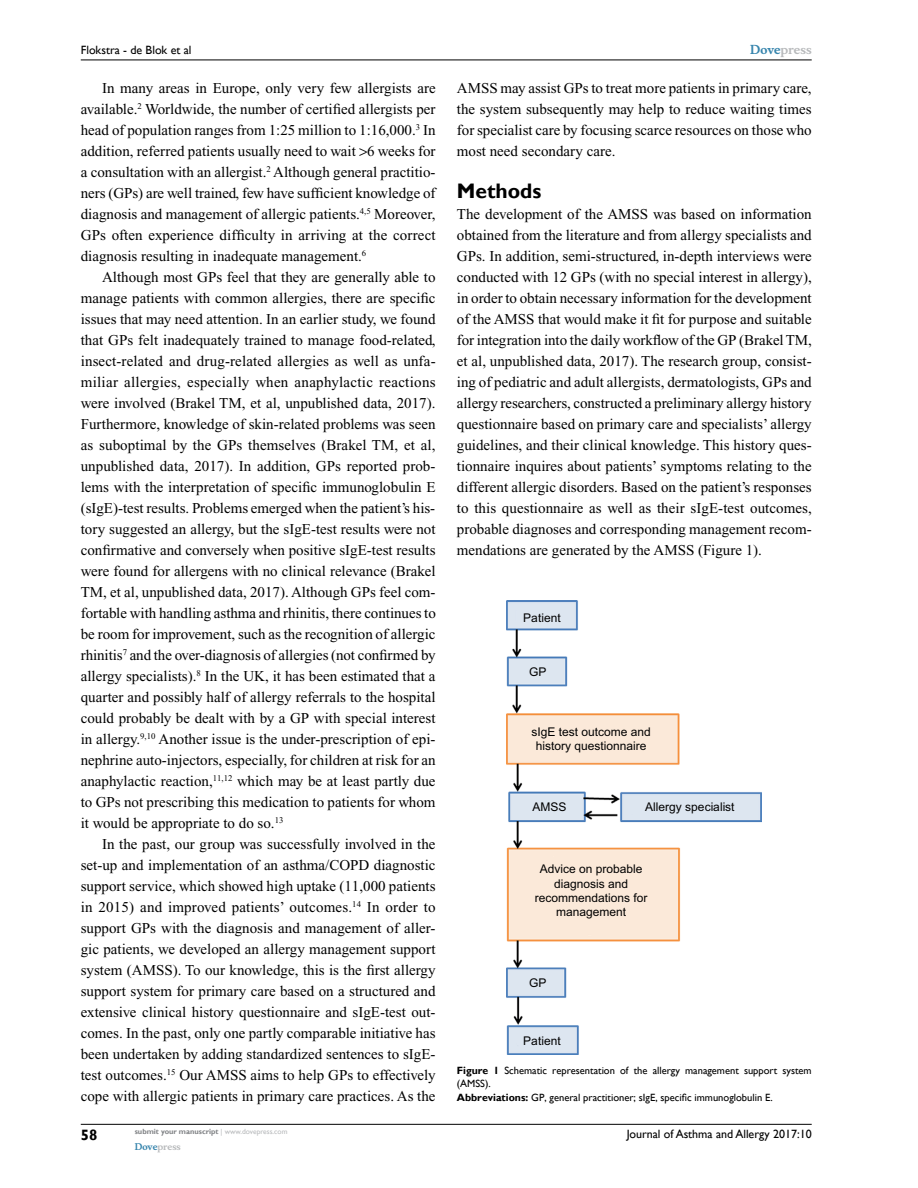
<style>
.page{position:relative;width:918px;height:1188px;background:#fff}
.page>*{position:absolute;margin:0;border:0;box-sizing:border-box;transform-origin:0 0}
.t1{font:700 21px "Gill Sans";color:#000}
.t2{font:15px/21px "Times New Roman";color:#000;text-align:justify}
.t3{font:700 15px "Gill Sans";color:#000}
.t4{font:12px/14.4px "Arial";color:#000;text-align:center}
.t5{font:12px "Gill Sans";color:#000}
.t6{font:700 12px "Musee";color:#b8babc}
.t7{font:10.5px/13.5px "Gill Sans";color:#000}
.t8{font:700 9px "Musee";color:#b8babc}
.t9{font:700 7.5px "Gill Sans";color:#808285}
.s1{color:#3785ad}
.s2{font-weight:700}
.s3{font-weight:400;color:#b8babc}
</style>
<div class="page">
<hr style="left:81px;top:1124px;width:731px;height:1px;background:#000">
<hr style="left:81px;top:60px;width:731px;height:1px;background:#000">
<img style="left:507px;top:601px;width:255px;height:453px">
<p class="t5" style="left:81px;top:43px;width:112px">Flokstra - de Blok et al</p>
<p class="t2" style="left:81px;top:77px;width:356px;text-indent:21px">In many areas in Europe, only very few allergists are available.<sup>2</sup> Worldwide, the number of certified allergists per head of population ranges from 1:25 million to 1:16,000.<sup>3</sup> In addition, referred patients usually need to wait 6 weeks for a consultation with an allergist.<sup>2</sup> Although general practitio&shy;ners (GPs) are well trained, few have sufficient knowledge of diagnosis and management of allergic patients.<sup>4,5</sup> Moreover, GPs often experience difficulty in arriving at the correct diagnosis resulting in inadequate management.<sup>6</sup></p>
<p class="t2" style="left:81px;top:266px;width:357px;text-indent:21px">Although most GPs feel that they are generally able to manage patients with common allergies, there are specific issues that may need attention. In an earlier study, we found that GPs felt inadequately trained to manage food-related, insect-related and drug-related allergies as well as unfa&shy;miliar allergies, especially when anaphylactic reactions were involved (Brakel TM, et al, unpublished data, 2017).<br>Furthermore, knowledge of skin-related problems was seen as suboptimal by the GPs themselves (Brakel TM, et al, unpublished data, 2017). In addition, GPs reported prob&shy;lems with the interpretation of specific immunoglobulin E (sIgE)-test results. Problems emerged when the patient’s his&shy;tory suggested an allergy, but the sIgE-test results were not confirmative and conversely when positive sIgE-test results were found for allergens with no clinical relevance (Brakel TM, et al, unpublished data, 2017). Although GPs feel com&shy;fortable with handling asthma and rhinitis, there continues to be room for improvement, such as the recognition of allergic rhinitis<sup>7</sup> and the over-diagnosis of allergies (not confirmed by allergy specialists).<sup>8</sup> In the UK, it has been estimated that a quarter and possibly half of allergy referrals to the hospital could probably be dealt with by a GP with special interest in allergy.<sup>9,10</sup> Another issue is the under-prescription of epi&shy;nephrine auto-injectors, especially, for children at risk for an anaphylactic reaction,<sup>11,12</sup> which may be at least partly due to GPs not prescribing this medication to patients for whom it would be appropriate to do so.<sup>13</sup></p>
<p class="t2" style="left:81px;top:833px;width:356px;text-indent:21px">In the past, our group was successfully involved in the set-up and implementation of an asthma/COPD diagnostic support service, which showed high uptake (11,000 patients in 2015) and improved patients’ outcomes.<sup>14</sup> In order to support GPs with the diagnosis and management of aller&shy;gic patients, we developed an allergy management support system (AMSS). To our knowledge, this is the first allergy support system for primary care based on a structured and extensive clinical history questionnaire and sIgE-test out&shy;comes. In the past, only one partly comparable initiative has been undertaken by adding standardized sentences to sIgE&shy;test outcomes.<sup>15</sup> Our AMSS aims to help GPs to effectively cope with allergic patients in primary care practices. As the</p>
<p class="t6" style="left:750px;top:43px;width:63px"><span class="s1">Dove</span>press</p>
<p class="t2" style="left:457px;top:77px;width:356px">AMSS may assist GPs to treat more patients in primary care, the system subsequently may help to reduce waiting times for specialist care by focusing scarce resources on those who most need secondary care.</p>
<h1 class="t1" style="left:457px;top:178px;width:86px">Methods</h1>
<p class="t2" style="left:457px;top:203px;width:356px">The development of the AMSS was based on information obtained from the literature and from allergy specialists and GPs. In addition, semi-structured, in-depth interviews were conducted with 12 GPs (with no special interest in allergy), in order to obtain necessary information for the development of the AMSS that would make it fit for purpose and suitable for integration into the daily workflow of the GP (Brakel TM, et al, unpublished data, 2017). The research group, consist&shy;ing of pediatric and adult allergists, dermatologists, GPs and allergy researchers, constructed a preliminary allergy history questionnaire based on primary care and specialists’ allergy guidelines, and their clinical knowledge. This history ques&shy;tionnaire inquires about patients’ symptoms relating to the different allergic disorders. Based on the patient’s responses to this questionnaire as well as their sIgE-test outcomes, probable diagnoses and corresponding management recom&shy;mendations are generated by the AMSS (Figure 1).</p>
<p class="t4" style="left:523px;top:610px;width:39px">Patient</p>
<p class="t4" style="left:529px;top:665px;width:19px">GP</p>
<p class="t4" style="left:531px;top:724px;width:121px">sIgE test outcome and history questionnaire</p>
<p class="t4" style="left:532px;top:799px;width:36px">AMSS</p>
<p class="t4" style="left:645px;top:799px;width:91px">Allergy specialist</p>
<p class="t4" style="left:535px;top:862px;width:114px">Advice on probable diagnosis and recommendations for management</p>
<p class="t4" style="left:529px;top:975px;width:19px">GP</p>
<p class="t4" style="left:523px;top:1034px;width:39px">Patient</p>
<p class="t7" style="left:457px;top:1063px;width:356px"><span class="s2">Figure 1</span> Schematic representation of the allergy management support system (AMSS).<br><span class="s2">Abbreviations:</span> GP, general practitioner; sIgE, specific immunoglobulin E.</p>
<p class="t3" style="left:81px;top:1126px;width:18px">58</p>
<p class="t9" style="left:135px;top:1127px;width:154px">submit your manuscript <span class="s3">| www.dovepress.com</span></p>
<p class="t8" style="left:135px;top:1141px;width:48px"><span class="s1">Dove</span>press</p>
<p class="t5" style="left:627px;top:1127px;width:187px">Journal of Asthma and Allergy 2017:10</p>
</div>
